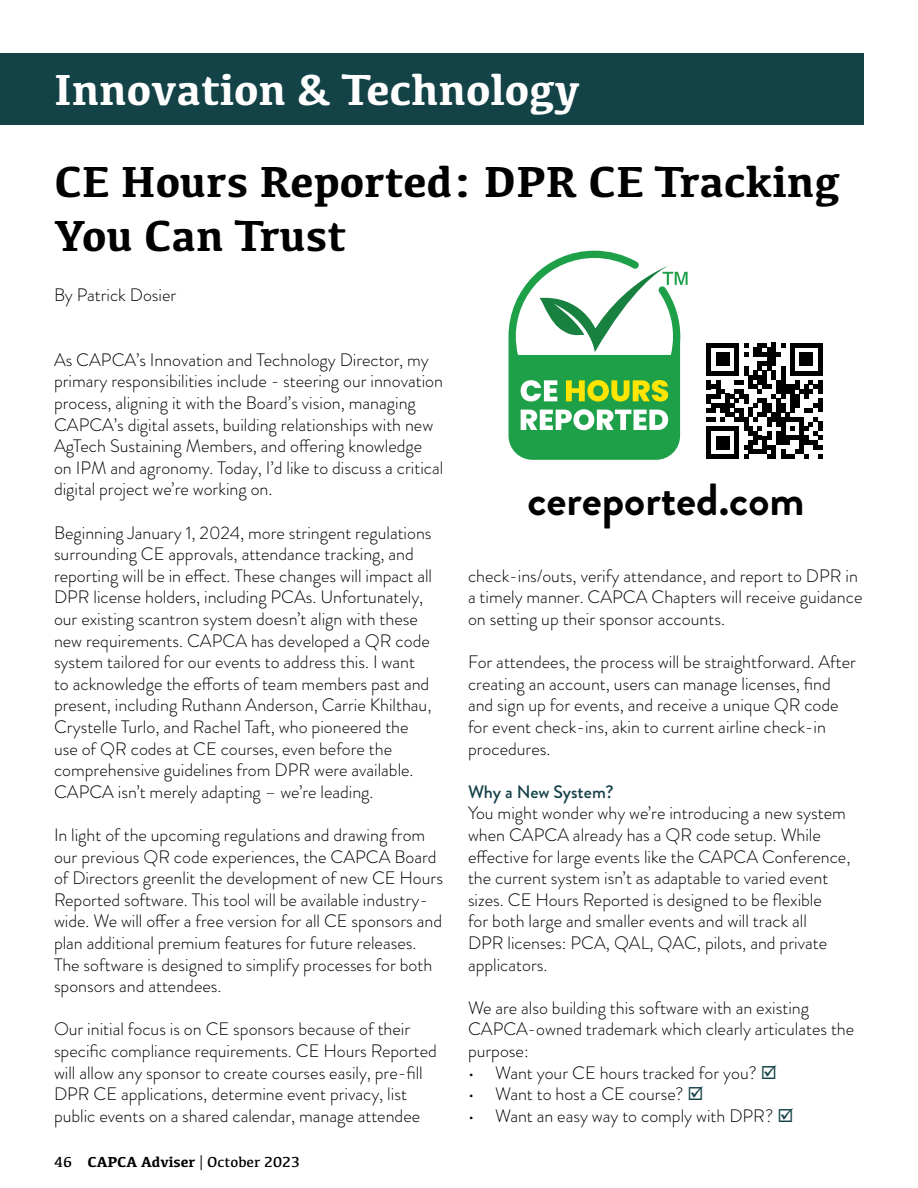
<style>
.page{position:relative;width:918px;height:1188px;background:#fff}
.page>*{position:absolute;margin:0;border:0;box-sizing:border-box;transform-origin:0 0}
.t1{font:700 45px/54px "Kefa";color:#000}
.t2{font:700 45px "Kefa";color:#fff}
.t3{font:700 45px "Brandon Grotesque";color:#000}
.t4{font:300 18px/21.6px "Brandon Grotesque";color:#000}
.t5{font:500 18px "Brandon Grotesque";color:#144148}
.t6{font:15px "Kefa";color:#000}
.s1{font-weight:700}
.s2{color:#144148}
</style>
<div class="page">
<div style="left:0;top:53px;width:864px;height:72px;background:#134247"></div>
<svg style="left:508px;top:251px;width:180px;height:209px"></svg>
<svg style="left:707px;top:343px;width:116px;height:116px"></svg>
<h1 class="t2" style="left:54px;top:60px;width:527px">Innovation &amp; Technology</h1>
<h1 class="t1" style="left:54px;top:152px;width:788px">CE Hours Reported: DPR CE Tracking<br>You Can Trust</h1>
<p class="t4" style="left:54px;top:284px;width:124px">By Patrick Dosier</p>
<p class="t4" style="left:54px;top:349px;width:391px">As CAPCA’s Innovation and Technology Director, my primary responsibilities include - steering our innovation process, aligning it with the Board’s vision, managing CAPCA’s digital assets, building relationships with new AgTech Sustaining Members, and offering knowledge on IPM and agronomy. Today, I’d like to discuss a critical digital project we’re working on.</p>
<p class="t4" style="left:54px;top:522px;width:380px">Beginning January 1, 2024, more stringent regulations surrounding CE approvals, attendance tracking, and reporting will be in effect. These changes will impact all DPR license holders, including PCAs. Unfortunately, our existing scantron system doesn’t align with these new requirements. CAPCA has developed a QR code system tailored for our events to address this. I want to acknowledge the efforts of team members past and present, including Ruthann Anderson, Carrie Khilthau, Crystelle Turlo, and Rachel Taft, who pioneered the use of QR codes at CE courses, even before the comprehensive guidelines from DPR were available.<br>CAPCA isn’t merely adapting – we’re leading.</p>
<p class="t4" style="left:54px;top:824px;width:391px">In light of the upcoming regulations and drawing from our previous QR code experiences, the CAPCA Board of Directors greenlit the development of new CE Hours Reported software. This tool will be available industry&shy;wide. We will offer a free version for all CE sponsors and plan additional premium features for future releases.<br>The software is designed to simplify processes for both sponsors and attendees.</p>
<p class="t4" style="left:54px;top:1018px;width:384px">Our initial focus is on CE sponsors because of their specific compliance requirements. CE Hours Reported will allow any sponsor to create courses easily, pre-fill DPR CE applications, determine event privacy, list public events on a shared calendar, manage attendee</p>
<p class="t6" style="left:54px;top:1152px;width:248px">46 <span class="s1">CAPCA Adviser</span> | October 2023</p>
<h1 class="t3" style="left:527px;top:468px;width:279px">cereported.com</h1>
<p class="t4" style="left:468px;top:565px;width:396px">check-ins/outs, verify attendance, and report to DPR in a timely manner. CAPCA Chapters will receive guidance on setting up their sponsor accounts.</p>
<p class="t4" style="left:468px;top:651px;width:389px">For attendees, the process will be straightforward. After creating an account, users can manage licenses, find and sign up for events, and receive a unique QR code for event check-ins, akin to current airline check-in procedures.</p>
<p class="t5" style="left:468px;top:779px;width:147px">Why a New System?</p>
<p class="t4" style="left:468px;top:802px;width:384px">You might wonder why we’re introducing a new system when CAPCA already has a QR code setup. While effective for large events like the CAPCA Conference, the current system isn’t as adaptable to varied event sizes. CE Hours Reported is designed to be flexible<br>for both large and smaller events and will track all<br>DPR licenses: PCA, QAL, QAC, pilots, and private applicators.</p>
<p class="t4" style="left:468px;top:997px;width:388px">We are also building this software with an existing<br>CAPCA-owned trademark which clearly articulates the purpose:</p>
<p class="t4" style="left:468px;top:1062px;width:310px">• Want your CE hours tracked for you? <span class="s2">☑</span></p>
<p class="t4" style="left:468px;top:1083px;width:237px">• Want to host a CE course? <span class="s2">☑</span></p>
<p class="t4" style="left:468px;top:1105px;width:327px">• Want an easy way to comply with DPR? <span class="s2">☑</span></p>
</div>
